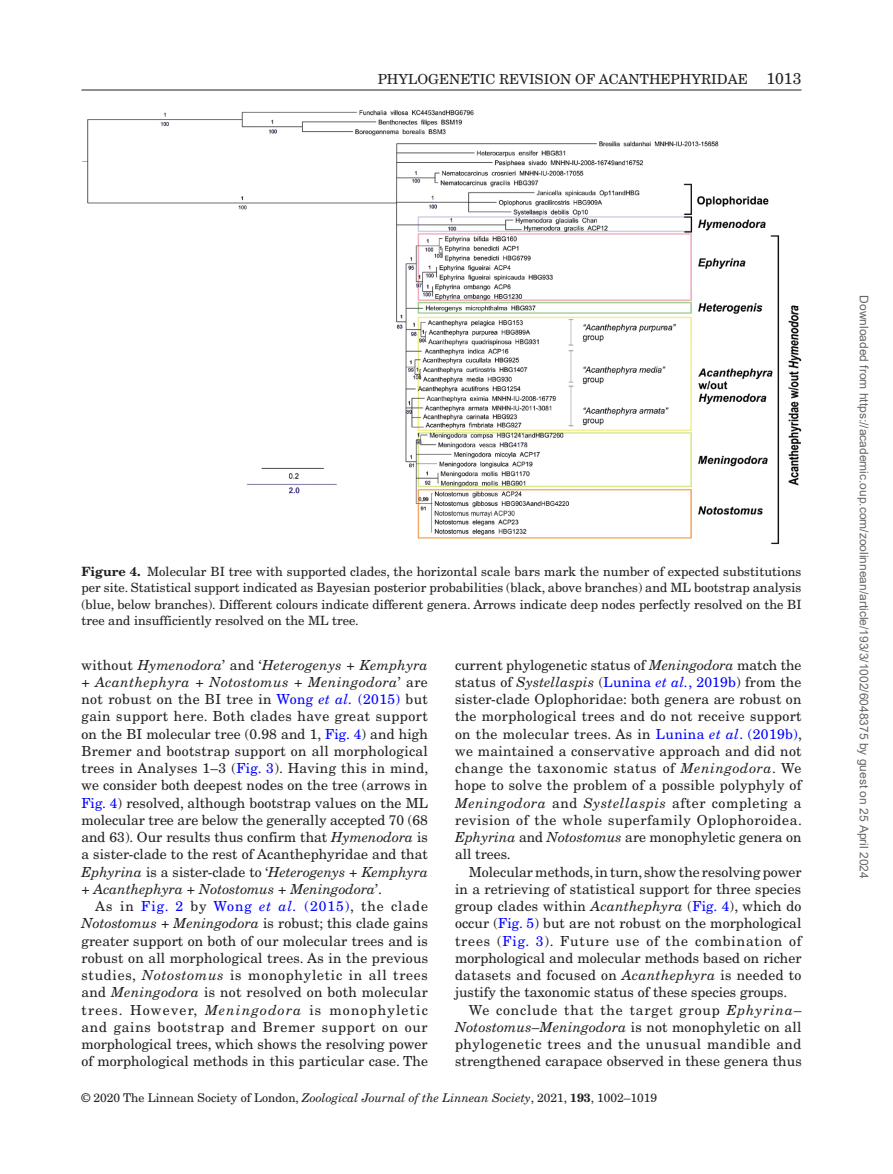
<style>
.page{position:relative;width:893px;height:1174px;background:#fff}
.page>*{position:absolute;margin:0;border:0;box-sizing:border-box;transform-origin:0 0}
.t1{font:13.8px/17.2px "New Century Schlbk";letter-spacing:.005em;color:#231f20;text-align:justify}
.t2{font:12.75px/16.5px "New Century Schlbk";color:#231f20;text-align:justify}
.t3{font:12px "Arial";color:#666}
.t4{font:12px "New Century Schlbk";color:#231f20}
.s1{font-size:15.75px}
.s2{font-weight:700}
.s3{font-style:italic}
.s4{color:#00f}
.s5{font-style:italic;color:#00f}
</style>
<div class="page">
<hr style="left:81px;top:90px;width:720px;height:1px;background:#231f20">
<img style="left:82px;top:110px;width:719px;height:434px">
<p class="t1" style="left:378px;top:70px;width:425px">PHYLOGENETIC REVISION OF ACANTHEPHYRIDAE <span class="s1">1013</span></p>
<p class="t2" style="left:81px;top:563px;width:722px"><span class="s2">Figure 4.</span> Molecular BI tree with supported clades, the horizontal scale bars mark the number of expected substitutions per site. Statistical support indicated as Bayesian posterior probabilities (black, above branches) and ML bootstrap analysis (blue, below branches). Different colours indicate different genera. Arrows indicate deep nodes perfectly resolved on the BI tree and insufficiently resolved on the ML tree.</p>
<p class="t1" style="left:81px;top:656px;width:349px">without <span class="s3">Hymenodora</span>’ and ‘<span class="s3">Heterogenys</span> + <span class="s3">Kemphyra </span>+ <span class="s3">Acanthephyra</span> + <span class="s3">Notostomus</span> + <span class="s3">Meningodora</span>’ are not robust on the BI tree in <span class="s4">Wong</span> <span class="s5">et al.</span> <span class="s4">(2015)</span> but gain support here. Both clades have great support on the BI molecular tree (0.98 and 1, <span class="s4">Fig. 4</span>) and high Bremer and bootstrap support on all morphological trees in Analyses 1–3 (<span class="s4">Fig. 3</span>). Having this in mind, we consider both deepest nodes on the tree (arrows in <span class="s4">Fig. 4</span>) resolved, although bootstrap values on the ML molecular tree are below the generally accepted 70 (68 and 63). Our results thus confirm that <span class="s3">Hymenodora</span> is a sister-clade to the rest of Acanthephyridae and that <span class="s3">Ephyrina</span> is a sister-clade to ‘<span class="s3">Heterogenys</span> + <span class="s3">Kemphyra </span>+ <span class="s3">Acanthephyra</span> + <span class="s3">Notostomus</span> + <span class="s3">Meningodora</span>’.</p>
<p class="t1" style="left:81px;top:897px;width:348px;text-indent:14px">As in <span class="s4">Fig. 2</span> by <span class="s4">Wong</span> <span class="s5">et al.</span> <span class="s4">(2015)</span>, the clade <span class="s3">Notostomus</span> + <span class="s3">Meningodora</span> is robust; this clade gains greater support on both of our molecular trees and is robust on all morphological trees. As in the previous studies, <span class="s3">Notostomus</span> is monophyletic in all trees and <span class="s3">Meningodora</span> is not resolved on both molecular trees. However, <span class="s3">Meningodora</span> is monophyletic and gains bootstrap and Bremer support on our morphological trees, which shows the resolving power of morphological methods in this particular case. The</p>
<p class="t1" style="left:455px;top:656px;width:349px">current phylogenetic status of <span class="s3">Meningodora</span> match the status of <span class="s3">Systellaspis</span> (<span class="s4">Lunina</span> <span class="s5">et al.</span><span class="s4">, 2019b</span>) from the sister-clade Oplophoridae: both genera are robust on the morphological trees and do not receive support on the molecular trees. As in <span class="s4">Lunina</span> <span class="s5">et al</span><span class="s4">. (2019b)</span>, we maintained a conservative approach and did not change the taxonomic status of <span class="s3">Meningodora</span>. We hope to solve the problem of a possible polyphyly of <span class="s3">Meningodora</span> and <span class="s3">Systellaspis</span> after completing a revision of the whole superfamily Oplophoroidea.<br><span class="s3">Ephyrina</span> and <span class="s3">Notostomus</span> are monophyletic genera on all trees.</p>
<p class="t1" style="left:455px;top:863px;width:348px;text-indent:14px">Molecular methods, in turn, show the resolving power in a retrieving of statistical support for three species group clades within <span class="s3">Acanthephyra</span> (<span class="s4">Fig. 4</span>), which do occur (<span class="s4">Fig. 5</span>) but are not robust on the morphological trees (<span class="s4">Fig. 3</span>). Future use of the combination of morphological and molecular methods based on richer datasets and focused on <span class="s3">Acanthephyra</span> is needed to justify the taxonomic status of these species groups.</p>
<p class="t1" style="left:455px;top:1001px;width:348px;text-indent:14px">We conclude that the target group <span class="s3">Ephyrina</span>– <span class="s3">Notostomus</span>–<span class="s3">Meningodora</span> is not monophyletic on all phylogenetic trees and the unusual mandible and strengthened carapace observed in these genera thus</p>
<p class="t4" style="left:81px;top:1090px;width:577px">© 2020 The Linnean Society of London, <span class="s3">Zoological Journal of the Linnean Society</span>, 2021, <span class="s2">193</span>, 1002–1019</p>
<p class="t3" style="left:868px;top:295px;width:585px;rotate:90deg">Downloaded from https://academic.oup.com/zoolinnean/article/193/3/1002/6048375 by guest on 25 April 2024</p>
</div>
